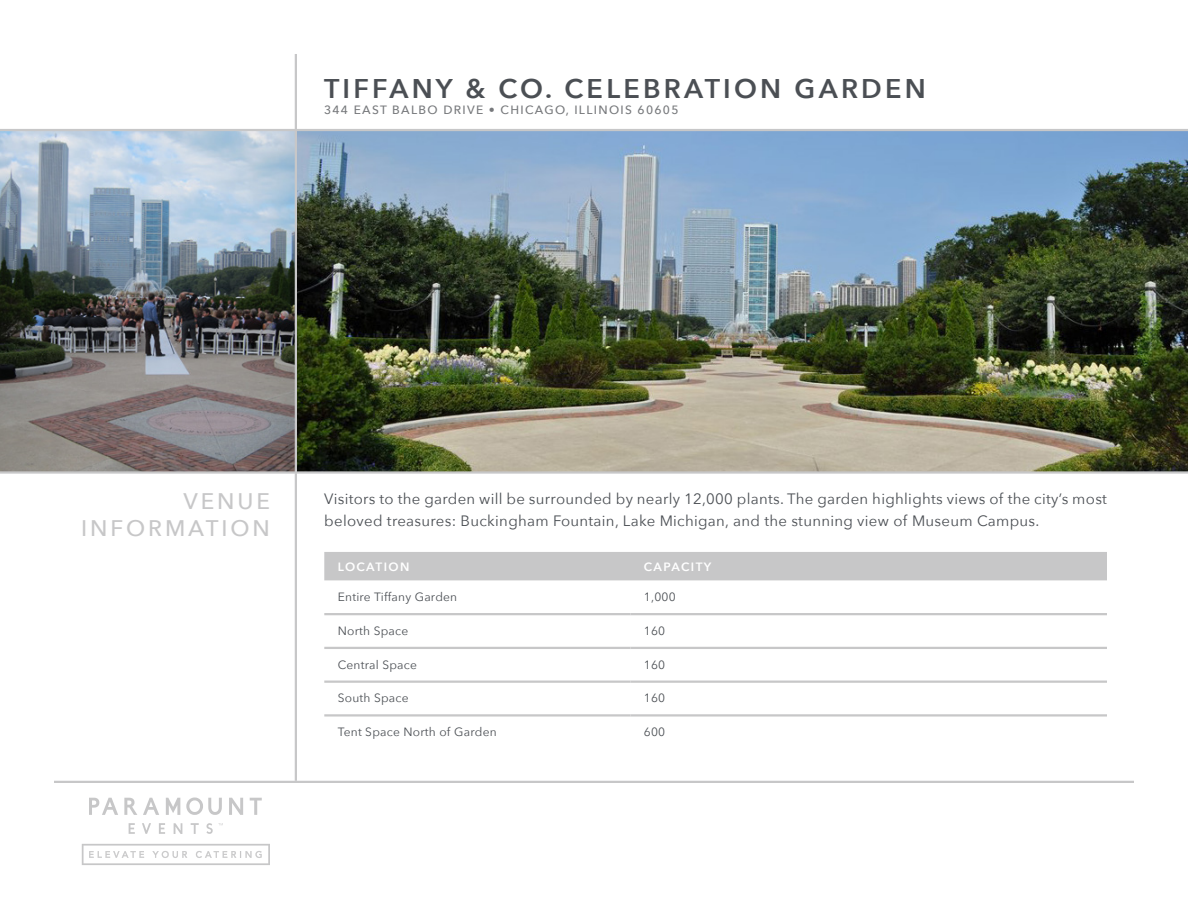
<style>
.page{position:relative;width:1188px;height:918px;background:#fff}
.page>*{position:absolute;margin:0;border:0;box-sizing:border-box;transform-origin:0 0}
.t1{font:600 27px "Avenir Next";letter-spacing:.12em;color:#4b4f54}
.t2{font:500 22.5px/27px "Avenir Next";letter-spacing:.13em;color:#c7c7c8;text-align:right}
.t3{font:15px/22.5px "Avenir Next";letter-spacing:.02em;color:#4b4f54}
.t4{font:12px "Avenir Next";letter-spacing:.02em;color:#4b4f54}
.t5{font:500 12px "Avenir Next";letter-spacing:.11em;color:#77797c}
.t6{font:600 12px "Avenir Next";letter-spacing:.115em;color:#fff}
</style>
<div class="page">
<div style="left:324px;top:552px;width:783px;height:28px;background:#c7c7c8"></div>
<hr style="left:324px;top:613px;width:306px;height:2px;background:#c7c7c8">
<hr style="left:630px;top:613px;width:477px;height:2px;background:#c7c7c8">
<hr style="left:324px;top:647px;width:306px;height:2px;background:#c7c7c8">
<hr style="left:630px;top:647px;width:477px;height:2px;background:#c7c7c8">
<hr style="left:324px;top:681px;width:306px;height:2px;background:#c7c7c8">
<hr style="left:630px;top:681px;width:477px;height:2px;background:#c7c7c8">
<hr style="left:324px;top:714px;width:306px;height:3px;background:#c7c7c8">
<hr style="left:630px;top:714px;width:477px;height:3px;background:#c7c7c8">
<img style="left:0;top:131px;width:295px;height:340px">
<img style="left:297px;top:131px;width:891px;height:340px">
<hr style="left:295px;top:130px;width:2px;height:343px;background:#c7c7c8">
<hr style="left:54px;top:781px;width:1080px;height:2px;background:#c7c7c8">
<hr style="left:0;top:471px;width:1188px;height:3px;background:#c7c7c8">
<hr style="left:0;top:129px;width:1188px;height:2px;background:#c7c7c8">
<svg style="left:82px;top:844px;width:188px;height:21px"></svg>
<svg style="left:124px;top:798px;width:13px;height:17px"></svg>
<svg style="left:186px;top:798px;width:36px;height:17px"></svg>
<svg style="left:250px;top:798px;width:12px;height:17px"></svg>
<svg style="left:129px;top:823px;width:6px;height:11px"></svg>
<svg style="left:159px;top:823px;width:6px;height:11px"></svg>
<svg style="left:191px;top:823px;width:8px;height:11px"></svg>
<svg style="left:207px;top:823px;width:16px;height:11px"></svg>
<svg style="left:229px;top:798px;width:14px;height:17px"></svg>
<svg style="left:174px;top:823px;width:8px;height:11px"></svg>
<svg style="left:89px;top:798px;width:29px;height:17px"></svg>
<svg style="left:143px;top:798px;width:16px;height:17px"></svg>
<svg style="left:166px;top:798px;width:14px;height:17px"></svg>
<svg style="left:142px;top:823px;width:9px;height:11px"></svg>
<hr style="left:295px;top:54px;width:2px;height:75px;background:#c7c7c8">
<hr style="left:295px;top:473px;width:2px;height:308px;background:#c7c7c8">
<h1 class="t1" style="left:324px;top:65px;width:603px">TIFFANY &amp; CO. CELEBRATION GARDEN</h1>
<p class="t5" style="left:324px;top:100px;width:356px">344 EAST BALBO DRIVE • CHICAGO, ILLINOIS 60605</p>
<h2 class="t2" style="left:81px;top:486px;width:190px">VENUE<br>INFORMATION</h2>
<p class="t3" style="left:324px;top:487px;width:784px">Visitors to the garden will be surrounded by nearly 12,000 plants. The garden highlights views of the city’s most beloved treasures: Buckingham Fountain, Lake Michigan, and the stunning view of Museum Campus.</p>
<p class="t6" style="left:338px;top:556px;width:73px">LOCATION</p>
<p class="t6" style="left:644px;top:556px;width:69px">CAPACITY</p>
<p class="t4" style="left:338px;top:587px;width:121px">Entire Tiffany Garden</p>
<p class="t4" style="left:644px;top:587px;width:33px">1,000</p>
<p class="t4" style="left:338px;top:621px;width:72px">North Space</p>
<p class="t4" style="left:644px;top:621px;width:23px">160</p>
<p class="t4" style="left:338px;top:654px;width:81px">Central Space</p>
<p class="t4" style="left:644px;top:654px;width:23px">160</p>
<p class="t4" style="left:338px;top:688px;width:72px">South Space</p>
<p class="t4" style="left:644px;top:688px;width:23px">160</p>
<p class="t4" style="left:338px;top:722px;width:160px">Tent Space North of Garden</p>
<p class="t4" style="left:644px;top:722px;width:23px">600</p>
</div>
